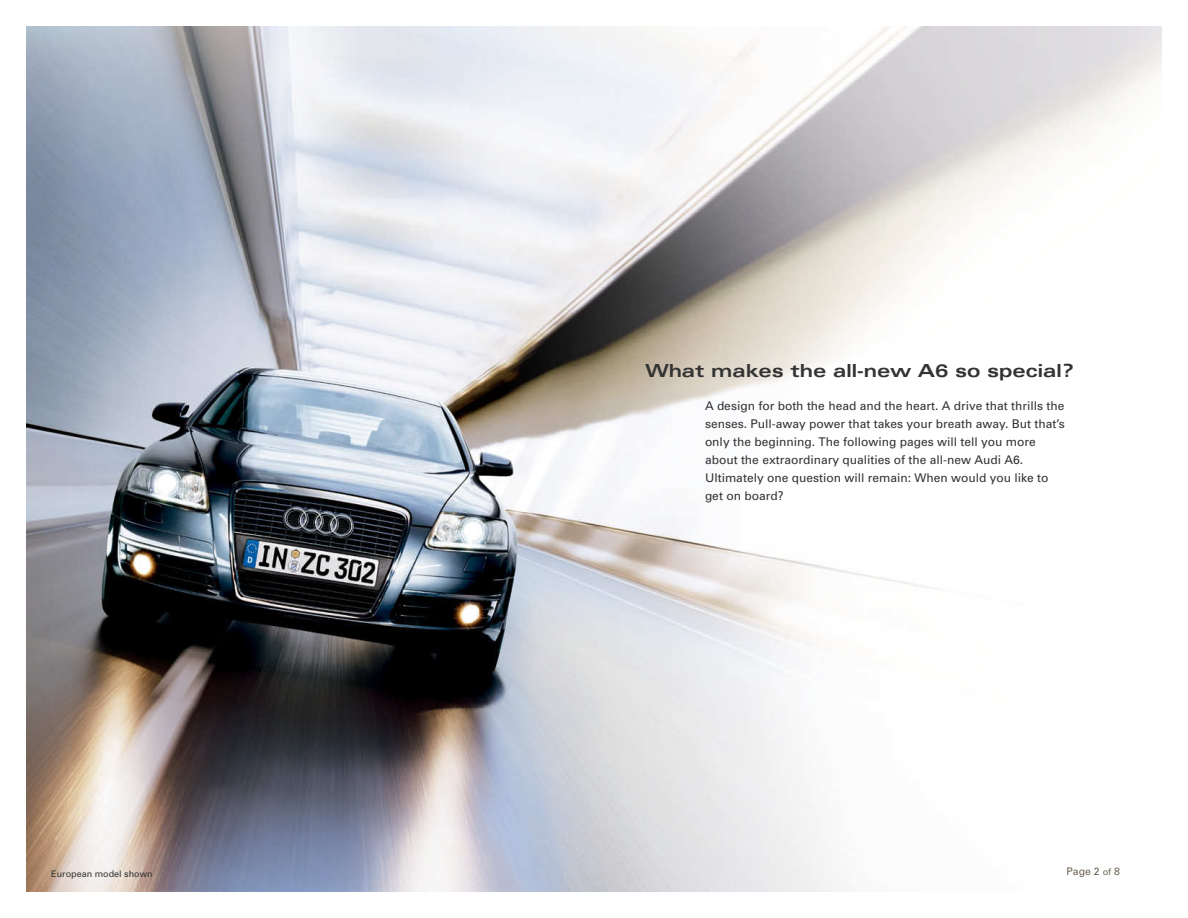
<style>
.page{position:relative;width:1188px;height:918px;background:#fff}
.page>*{position:absolute;margin:0;border:0;box-sizing:border-box;transform-origin:0 0}
.t1{font:700 expanded 18px "Univers";color:#333}
.t2{font:12px/18px "Univers";color:#333}
.t3{font:10.5px "Univers";color:#6d6356}
.t4{font:9px "Univers";color:#333}
.s1{font-size:9px}
</style>
<div class="page">
<img style="left:27px;top:27px;width:1134px;height:864px">
<h1 class="t1" style="left:645px;top:360px;width:430px">What makes the all-new A6 so special?</h1>
<p class="t2" style="left:705px;top:396px;width:361px">A design for both the head and the heart. A drive that thrills the senses. Pull-away power that takes your breath away. But that’s only the beginning. The following pages will tell you more about the extraordinary qualities of the all-new Audi A6.<br>Ultimately one question will remain: When would you like to get on board?</p>
<p class="t4" style="left:51px;top:868px;width:103px">European model shown</p>
<p class="t3" style="left:1066px;top:865px;width:55px">Page 2 <span class="s1">of</span> 8</p>
</div>
